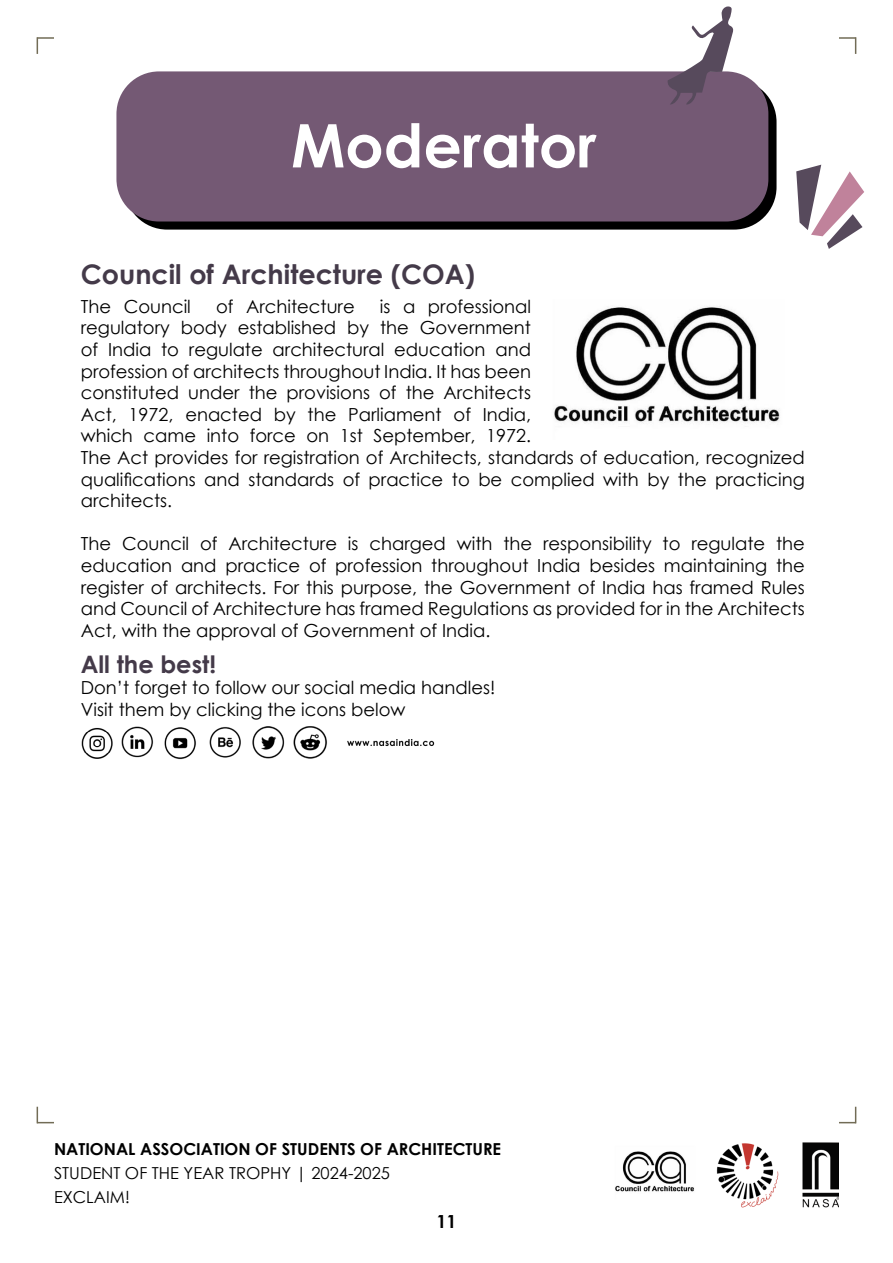
<style>
.page{position:relative;width:893px;height:1263px;background:#fff}
.page>*{position:absolute;margin:0;border:0;box-sizing:border-box;transform-origin:0 0}
.t1{font:700 60.15px "Century Gothic";color:#fff}
.t2{font:700 27px "Century Gothic";color:#443a49}
.t3{font:700 24px "Century Gothic";color:#443a49}
.t4{font:18px/21.6px "Century Gothic";color:#000}
.t5{font:700 18px "Century Gothic";color:#000}
.t6{font:700 16.5px "Century Gothic";color:#000}
.t7{font:16.5px/24px "Century Gothic";color:#000}
</style>
<div class="page">
<img style="left:802px;top:1142px;width:37px;height:66px">
<img style="left:716px;top:1143px;width:63px;height:65px">
<img style="left:615px;top:1151px;width:79px;height:41px">
<div style="left:125px;top:79px;width:651px;height:151px;background:#000;border-radius:43px"></div>
<div style="left:116px;top:71px;width:652px;height:150px;background:#745974;border-radius:43px"></div>
<svg style="left:37px;top:37px;width:17px;height:17px"></svg>
<svg style="left:37px;top:1107px;width:17px;height:16px"></svg>
<svg style="left:839px;top:37px;width:17px;height:17px"></svg>
<svg style="left:839px;top:1107px;width:17px;height:16px"></svg>
<svg style="left:796px;top:165px;width:68px;height:84px"></svg>
<svg style="left:667px;top:6px;width:66px;height:99px"></svg>
<img style="left:554px;top:306px;width:226px;height:117px">
<img style="left:164px;top:727px;width:32px;height:33px">
<img style="left:209px;top:727px;width:32px;height:31px">
<img style="left:122px;top:726px;width:32px;height:32px">
<img style="left:252px;top:726px;width:33px;height:33px">
<img style="left:293px;top:726px;width:34px;height:33px">
<img style="left:347px;top:739px;width:88px;height:7px">
<img style="left:81px;top:727px;width:32px;height:32px">
<h1 class="t1" style="left:291px;top:100px;width:307px">Moderator</h1>
<h2 class="t2" style="left:81px;top:254px;width:396px">Council of Architecture (COA)</h2>
<p class="t4" style="left:81px;top:295px;width:112px">The Council</p>
<p class="t4" style="left:216px;top:295px;width:140px">of Architecture</p>
<p class="t4" style="left:81px;top:295px;width:726px;text-indent:299px">is a professional<br>regulatory body established by the Government<br>of India to regulate architectural education and<br>profession of architects throughout India. It has been<br>constituted under the provisions of the Architects<br>Act, 1972, enacted by the Parliament of India,<br>which came into force on 1st September, 1972.<br>The Act provides for registration of Architects, standards of education, recognized qualifications and standards of practice to be complied with by the practicing architects.</p>
<p class="t4" style="left:81px;top:533px;width:726px;text-align:justify">The Council of Architecture is charged with the responsibility to regulate the education and practice of profession throughout India besides maintaining the register of architects. For this purpose, the Government of India has framed Rules and Council of Architecture has framed Regulations as provided for in the Architects Act, with the approval of Government of India.</p>
<h3 class="t3" style="left:81px;top:646px;width:137px">All the best!</h3>
<p class="t4" style="left:81px;top:677px;width:416px">Don’t forget to follow our social media handles!<br>Visit them by clicking the icons below</p>
<p class="t6" style="left:54px;top:1136px;width:449px">NATIONAL ASSOCIATION OF STUDENTS OF ARCHITECTURE</p>
<p class="t7" style="left:54px;top:1160px;width:338px">STUDENT OF THE YEAR TROPHY | 2024-2025<br>EXCLAIM!</p>
<p class="t5" style="left:436px;top:1207px;width:22px">11</p>
</div>
